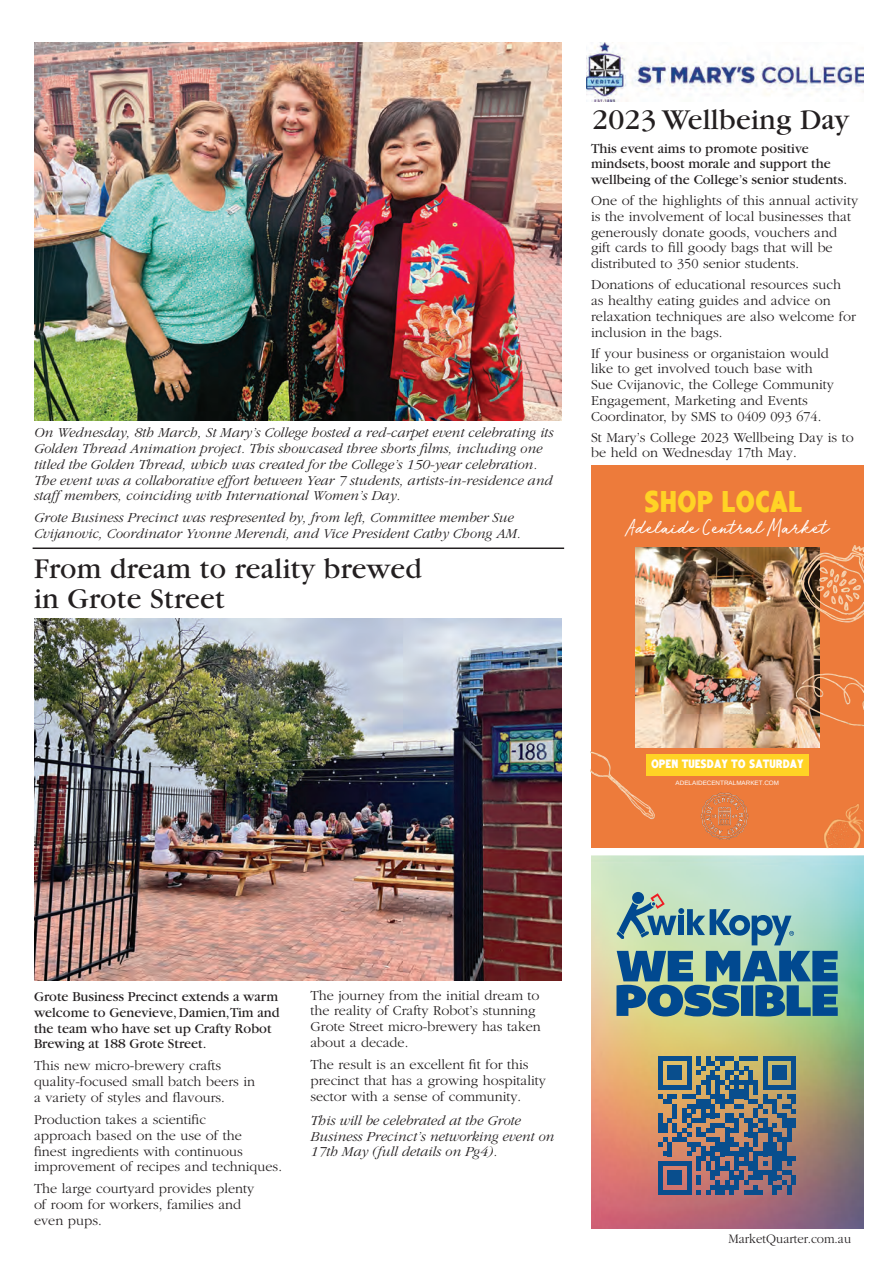
<style>
.page{position:relative;width:893px;height:1263px;background:#fff}
.page>*{position:absolute;margin:0;border:0;box-sizing:border-box;transform-origin:0 0}
.t1{font:30px/30px "Garamond";letter-spacing:.01em;color:#231f20}
.t2{font:27.6px "Woodbranch JNL";color:#ffd325}
.t3{font:19.95px "Run Wild";color:#fff}
.t4{font:300 14.25px/15.8px "Garamond";color:#231f20}
.t5{font:italic 300 14.25px/15.8px "Garamond";color:#231f20}
.t6{font:14.25px/15.8px "Garamond";color:#231f20}
.t7{font:300 13.5px "Garamond";color:#231f20;scale:.95 1}
.t8{font:11.1px "Woodbranch JNL";color:#fff}
.t9{font:6.3px "Arimo";color:#fcfefe}
</style>
<div class="page">
<img style="left:591px;top:855px;width:272px;height:374px">
<svg style="left:616px;top:893px;width:178px;height:52px;background:#8db5b2"></svg>
<svg style="left:616px;top:951px;width:222px;height:65px;background:#407894"></svg>
<svg style="left:658px;top:1056px;width:138px;height:138px;background:#636f7c"></svg>
<div style="left:791px;top:1175px;width:5px;height:10px;background:#094e8d"></div>
<hr style="left:33px;top:547px;width:531px;height:2px;background:#231f20">
<div style="left:591px;top:466px;width:272px;height:382px;background:#ed7b3b"></div>
<img style="left:702px;top:822px;width:45px;height:18px">
<img style="left:823px;top:822px;width:40px;height:26px">
<img style="left:591px;top:545px;width:272px;height:277px">
<img style="left:34px;top:619px;width:527px;height:361px">
<img style="left:34px;top:43px;width:527px;height:378px">
<img style="left:587px;top:43px;width:276px;height:58px">
<p class="t5" style="left:34px;top:425px;width:521px">On Wednesday, 8th March, St Mary’s College hosted a red-carpet event celebrating its Golden Thread Animation project. This showcased three shorts films, including one titled the Golden Thread, which was created for the College’s 150-year celebration.<br>The event was a collaborative effort between Year 7 students, artists-in-residence and staff members, coinciding with International Women’s Day.</p>
<p class="t5" style="left:34px;top:510px;width:488px">Grote Business Precinct was respresented by, from left, Committee member Sue<br>Cvijanovic, Coordinator Yvonne Merendi, and Vice President Cathy Chong AM.</p>
<h1 class="t1" style="left:34px;top:554px;width:389px">From dream to reality brewed in Grote Street</h1>
<h1 class="t1" style="left:592px;top:105px;width:259px">2023 Wellbeing Day</h1>
<p class="t6" style="left:591px;top:140px;width:258px">This event aims to promote positive mindsets, boost morale and support the wellbeing of the College’s senior students.</p>
<p class="t4" style="left:591px;top:193px;width:269px">One of the highlights of this annual activity is the involvement of local businesses that generously donate goods, vouchers and gift cards to fill goody bags that will be distributed to 350 senior students.</p>
<p class="t4" style="left:591px;top:277px;width:266px">Donations of educational resources such as healthy eating guides and advice on relaxation techniques are also welcome for inclusion in the bags.</p>
<p class="t4" style="left:591px;top:345px;width:244px">If your business or organistaion would like to get involved touch base with Sue Cvijanovic, the College Community Engagement, Marketing and Events Coordinator, by SMS to 0409 093 674.</p>
<p class="t4" style="left:591px;top:429px;width:264px">St Mary’s College 2023 Wellbeing Day is to be held on Wednesday 17th May.</p>
<h2 class="t2" style="left:644px;top:483px;width:159px">SHOP LOCAL</h2>
<h3 class="t3" style="left:627px;top:514px;width:203px">Adelaide Central Market</h3>
<p class="t8" style="left:651px;top:757px;width:154px">OPEN TUESDAY TO SATURDAY</p>
<p class="t9" style="left:676px;top:779px;width:105px">ADELAIDECENTRALMARKET.COM</p>
<p class="t6" style="left:34px;top:989px;width:247px">Grote Business Precinct extends a warm welcome to Genevieve, Damien,Tim and the team who have set up Crafty Robot Brewing at 188 Grote Street.</p>
<p class="t4" style="left:34px;top:1058px;width:223px">This new micro-brewery crafts quality-focused small batch beers in a variety of styles and flavours.</p>
<p class="t4" style="left:34px;top:1112px;width:250px">Production takes a scientific<br>approach based on the use of the<br>finest ingredients with continuous improvement of recipes and techniques.</p>
<p class="t4" style="left:34px;top:1181px;width:222px">The large courtyard provides plenty of room for workers, families and even pups.</p>
<p class="t4" style="left:310px;top:987px;width:232px">The journey from the initial dream to the reality of Crafty Robot’s stunning<br>Grote Street micro-brewery has taken about a decade.</p>
<p class="t4" style="left:310px;top:1057px;width:237px">The result is an excellent fit for this precinct that has a growing hospitality sector with a sense of community.</p>
<p class="t5" style="left:310px;top:1113px;width:245px">This will be celebrated at the Grote<br>Business Precinct’s networking event on<br>17th May (full details on Pg4).</p>
<p class="t7" style="left:728px;top:1232px;width:131px">MarketQuarter.com.au</p>
</div>
